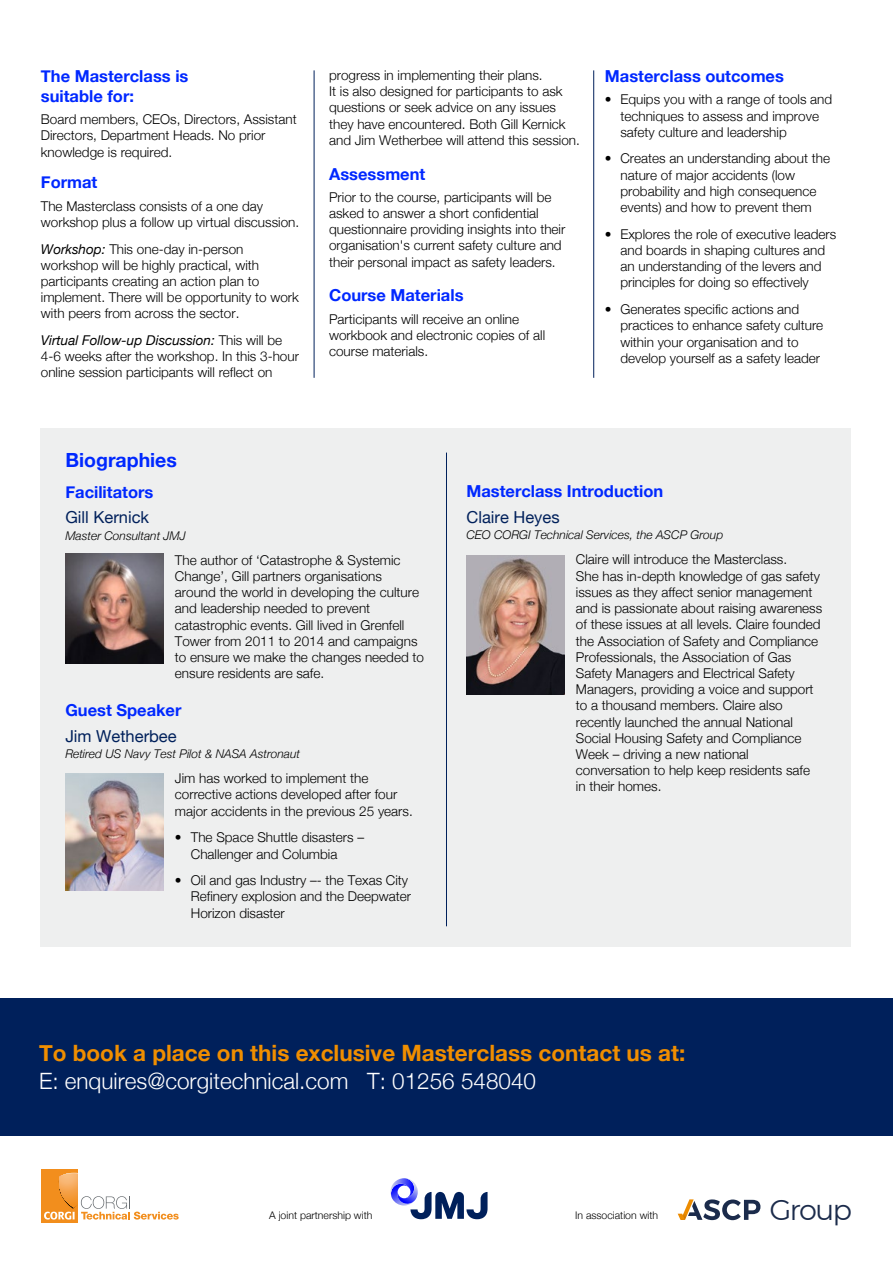
<style>
.page{position:relative;width:893px;height:1263px;background:#fff}
.page>*{position:absolute;margin:0;border:0;box-sizing:border-box;transform-origin:0 0}
.t1{font:28.5px "Montserrat";letter-spacing:-.06em;color:#1b2b4b}
.t2{font:700 22.5px "Helvetica Neue";color:#f08e00}
.t3{font:300 22.5px "Helvetica Neue";color:#fff}
.t4{font:700 19.5px "Helvetica Neue";color:#0028ff}
.t5{font:700 16.5px/19.8px "Helvetica Neue";color:#0028ff}
.t6{font:16.5px "Helvetica Neue";color:#00205b}
.t7{font:300 13.5px/16.2px "Helvetica Neue";color:#000}
.t8{font:italic 300 12px "Helvetica Neue";color:#000}
.t9{font:300 10.5px "Helvetica Neue";color:#000}
.s1{font-weight:400;font-style:italic}
</style>
<div class="page">
<div style="left:40px;top:428px;width:811px;height:519px;background:#eeefef"></div>
<svg style="left:390px;top:1178px;width:98px;height:41px"></svg>
<div style="left:41px;top:1169px;width:37px;height:54px;background:#f28e1d"></div>
<svg style="left:44px;top:1173px;width:135px;height:46px"></svg>
<svg style="left:678px;top:1199px;width:82px;height:21px"></svg>
<div style="left:0;top:998px;width:893px;height:137px;background:#00205b"></div>
<hr style="left:314px;top:70px;width:1px;height:308px;background:#00205b">
<hr style="left:593px;top:70px;width:1px;height:308px;background:#00205b">
<hr style="left:446px;top:453px;width:1px;height:473px;background:#00205b">
<img style="left:66px;top:773px;width:97px;height:118px">
<img style="left:466px;top:556px;width:98px;height:138px">
<img style="left:65px;top:553px;width:98px;height:110px">
<p class="t5" style="left:41px;top:67px;width:149px">The Masterclass is suitable for:</p>
<p class="t7" style="left:41px;top:110px;width:257px">Board members, CEOs, Directors, Assistant<br>Directors, Department Heads. No prior knowledge is required.</p>
<p class="t5" style="left:41px;top:173px;width:58px">Format</p>
<p class="t7" style="left:41px;top:197px;width:260px">The Masterclass consists of a one day workshop plus a follow up virtual discussion.</p>
<p class="t7" style="left:41px;top:240px;width:260px"><span class="s1">Workshop:</span> This one-day in-person workshop will be highly practical, with participants creating an action plan to implement. There will be opportunity to work with peers from across the sector.</p>
<p class="t7" style="left:41px;top:331px;width:260px"><span class="s1">Virtual Follow-up Discussion:</span> This will be<br>4-6 weeks after the workshop. In this 3-hour online session participants will reflect on</p>
<p class="t7" style="left:329px;top:66px;width:252px">progress in implementing their plans.<br>It is also designed for participants to ask questions or seek advice on any issues they have encountered. Both Gill Kernick and Jim Wetherbee will attend this session.</p>
<p class="t5" style="left:329px;top:164px;width:98px">Assessment</p>
<p class="t7" style="left:329px;top:188px;width:238px">Prior to the course, participants will be asked to answer a short confidential questionnaire providing insights into their organisation's current safety culture and their personal impact as safety leaders.</p>
<p class="t5" style="left:329px;top:286px;width:136px">Course Materials</p>
<p class="t7" style="left:329px;top:310px;width:218px">Participants will receive an online workbook and electronic copies of all course materials.</p>
<p class="t5" style="left:605px;top:67px;width:181px">Masterclass outcomes</p>
<p class="t7" style="left:620px;top:90px;width:213px;text-indent:-16px">• Equips you with a range of tools and techniques to assess and improve safety culture and leadership</p>
<p class="t7" style="left:620px;top:150px;width:211px;text-indent:-16px">• Creates an understanding about the nature of major accidents (low probability and high consequence events) and how to prevent them</p>
<p class="t7" style="left:620px;top:225px;width:217px;text-indent:-16px">• Explores the role of executive leaders and boards in shaping cultures and an understanding of the levers and principles for doing so effectively</p>
<p class="t7" style="left:620px;top:300px;width:204px;text-indent:-16px">• Generates specific actions and practices to enhance safety culture within your organisation and to develop yourself as a safety leader</p>
<h3 class="t4" style="left:65px;top:445px;width:113px">Biographies</h3>
<p class="t5" style="left:65px;top:482px;width:89px">Facilitators</p>
<p class="t6" style="left:65px;top:506px;width:85px">Gill Kernick</p>
<p class="t8" style="left:65px;top:526px;width:122px">Master Consultant JMJ</p>
<p class="t7" style="left:175px;top:551px;width:251px">The author of ‘Catastrophe &amp; Systemic Change’, Gill partners organisations around the world in developing the culture and leadership needed to prevent catastrophic events. Gill lived in Grenfell Tower from 2011 to 2014 and campaigns to ensure we make the changes needed to ensure residents are safe.</p>
<p class="t5" style="left:65px;top:701px;width:118px">Guest Speaker</p>
<p class="t6" style="left:65px;top:724px;width:113px">Jim Wetherbee</p>
<p class="t8" style="left:65px;top:744px;width:236px">Retired US Navy Test Pilot &amp; NASA Astronaut</p>
<p class="t7" style="left:175px;top:769px;width:239px">Jim has worked to implement the corrective actions developed after four major accidents in the previous 25 years.</p>
<p class="t7" style="left:191px;top:828px;width:175px;text-indent:-16px">• The Space Shuttle disasters –<br>Challenger and Columbia</p>
<p class="t7" style="left:191px;top:871px;width:222px;text-indent:-16px">• Oil and gas Industry –- the Texas City<br>Refinery explosion and the Deepwater<br>Horizon disaster</p>
<p class="t5" style="left:466px;top:482px;width:198px">Masterclass Introduction</p>
<p class="t6" style="left:466px;top:505px;width:95px">Claire Heyes</p>
<p class="t8" style="left:466px;top:525px;width:258px">CEO CORGI Technical Services, the ASCP Group</p>
<p class="t7" style="left:576px;top:551px;width:248px">Claire will introduce the Masterclass.<br>She has in-depth knowledge of gas safety issues as they affect senior management and is passionate about raising awareness of these issues at all levels. Claire founded the Association of Safety and Compliance Professionals, the Association of Gas Safety Managers and Electrical Safety Managers, providing a voice and support to a thousand members. Claire also recently launched the annual National Social Housing Safety and Compliance Week – driving a new national conversation to help keep residents safe in their homes.</p>
<h2 class="t2" style="left:39px;top:1035px;width:648px">To book a place on this exclusive Masterclass contact us at:</h2>
<h2 class="t3" style="left:39px;top:1063px;width:499px">E: enquires@corgitechnical.com T: 01256 548040</h2>
<p class="t9" style="left:269px;top:1206px;width:105px">A joint partnership with</p>
<p class="t9" style="left:575px;top:1207px;width:85px">In association with</p>
<h1 class="t1" style="left:769px;top:1190px;width:84px">Group</h1>
</div>
